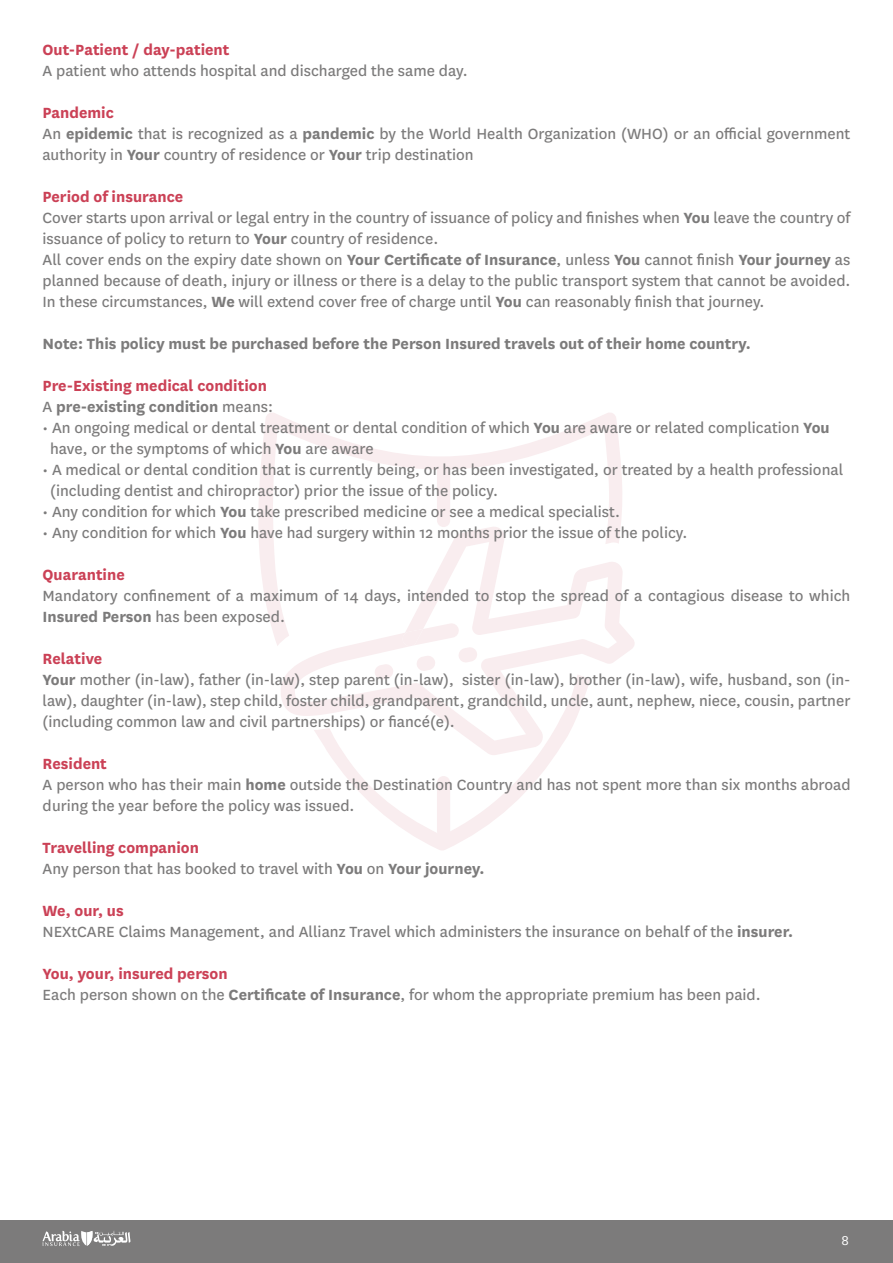
<style>
.page{position:relative;width:893px;height:1263px;background:#fff}
.page>*{position:absolute;margin:0;border:0;box-sizing:border-box;transform-origin:0 0}
.t1{font:17.25px/21px "National";color:#7c7b7b}
.t2{font:700 17.25px/21px "National";color:#cb4156}
.t3{font:700 17.25px "National";color:#7c7b7b}
.t4{font:15px "National";color:#fff}
.s1{font-weight:700;color:#cb4156}
.s2{font-weight:700}
.s3{font-weight:400;color:#7c7b7b}
.s4{color:#7c7b7b}
</style>
<div class="page">
<div style="left:0;top:1220px;width:893px;height:43px;background:#7c7b7b"></div>
<svg style="left:43px;top:1231px;width:87px;height:15px"></svg>
<svg style="left:258px;top:413px;width:364px;height:233px"></svg>
<svg style="left:331px;top:756px;width:223px;height:94px"></svg>
<svg style="left:279px;top:526px;width:356px;height:230px"></svg>
<svg style="left:374px;top:663px;width:20px;height:17px"></svg>
<svg style="left:402px;top:623px;width:76px;height:48px"></svg>
<p class="t2" style="left:43px;top:38px;width:188px">Out-Patient / day-patient</p>
<p class="t1" style="left:43px;top:60px;width:427px">A patient who attends hospital and discharged the same day.</p>
<p class="t1" style="left:43px;top:102px;width:809px"><span class="s1">Pandemic<br></span>An <span class="s2">epidemic</span> that is recognized as a <span class="s2">pandemic</span> by the World Health Organization (WHO) or an official government authority in <span class="s2">Your</span> country of residence or <span class="s2">Your</span> trip destination</p>
<p class="t1" style="left:43px;top:186px;width:809px"><span class="s1">Period of insurance<br></span>Cover starts upon arrival or legal entry in the country of issuance of policy and finishes when <span class="s2">You</span> leave the country of issuance of policy to return to <span class="s2">Your</span> country of residence.<br>All cover ends on the expiry date shown on <span class="s2">Your Certificate of Insurance</span>, unless <span class="s2">You</span> cannot finish <span class="s2">Your journey</span> as planned because of death, injury or illness or there is a delay to the public transport system that cannot be avoided.<br>In these circumstances, <span class="s2">We</span> will extend cover free of charge until <span class="s2">You</span> can reasonably finish that journey.</p>
<p class="t3" style="left:43px;top:332px;width:710px">Note: This policy must be purchased before the Person Insured travels out of their home country.</p>
<p class="t2" style="left:43px;top:374px;width:232px">Pre-Existing medical condition<br><span class="s3">A</span> <span class="s4">pre-existing condition</span> <span class="s3">means:</span></p>
<p class="t1" style="left:50px;top:417px;width:781px;text-indent:-8px">• An ongoing medical or dental treatment or dental condition of which <span class="s2">You</span> are aware or related complication <span class="s2">You </span>have, or the symptoms of which <span class="s2">You</span> are aware</p>
<p class="t1" style="left:50px;top:459px;width:795px;text-indent:-8px">• A medical or dental condition that is currently being, or has been investigated, or treated by a health professional (including dentist and chiropractor) prior the issue of the policy.</p>
<p class="t1" style="left:43px;top:501px;width:579px">• Any condition for which <span class="s2">You</span> take prescribed medicine or see a medical specialist.</p>
<p class="t1" style="left:43px;top:522px;width:646px">• Any condition for which <span class="s2">You</span> have had surgery within 12 months prior the issue of the policy.</p>
<p class="t2" style="left:43px;top:563px;width:84px">Quarantine</p>
<p class="t1" style="left:43px;top:585px;width:809px">Mandatory confinement of a maximum of 14 days, intended to stop the spread of a contagious disease to which<br><span class="s2">Insured Person</span> has been exposed.</p>
<p class="t1" style="left:43px;top:648px;width:809px"><span class="s1">Relative<br></span><span class="s2">Your</span> mother (in-law), father (in-law), step parent (in-law), sister (in-law), brother (in-law), wife, husband, son (in&shy;law), daughter (in-law), step child, foster child, grandparent, grandchild, uncle, aunt, nephew, niece, cousin, partner (including common law and civil partnerships) or fiancé(e).</p>
<p class="t1" style="left:43px;top:753px;width:809px"><span class="s1">Resident<br></span>A person who has their main <span class="s2">home</span> outside the Destination Country and has not spent more than six months abroad during the year before the policy was issued.</p>
<p class="t1" style="left:43px;top:837px;width:443px"><span class="s1">Travelling companion<br></span>Any person that has booked to travel with <span class="s2">You</span> on <span class="s2">Your journey.</span></p>
<p class="t1" style="left:43px;top:900px;width:752px"><span class="s1">We, our, us<br></span>NEXtCARE Claims Management, and Allianz Travel which administers the insurance on behalf of the <span class="s2">insurer.</span></p>
<p class="t1" style="left:43px;top:963px;width:720px"><span class="s1">You, your, insured person<br></span>Each person shown on the <span class="s2">Certificate of Insurance</span>, for whom the appropriate premium has been paid.</p>
<p class="t4" style="left:841px;top:1231px;width:9px">8</p>
</div>
